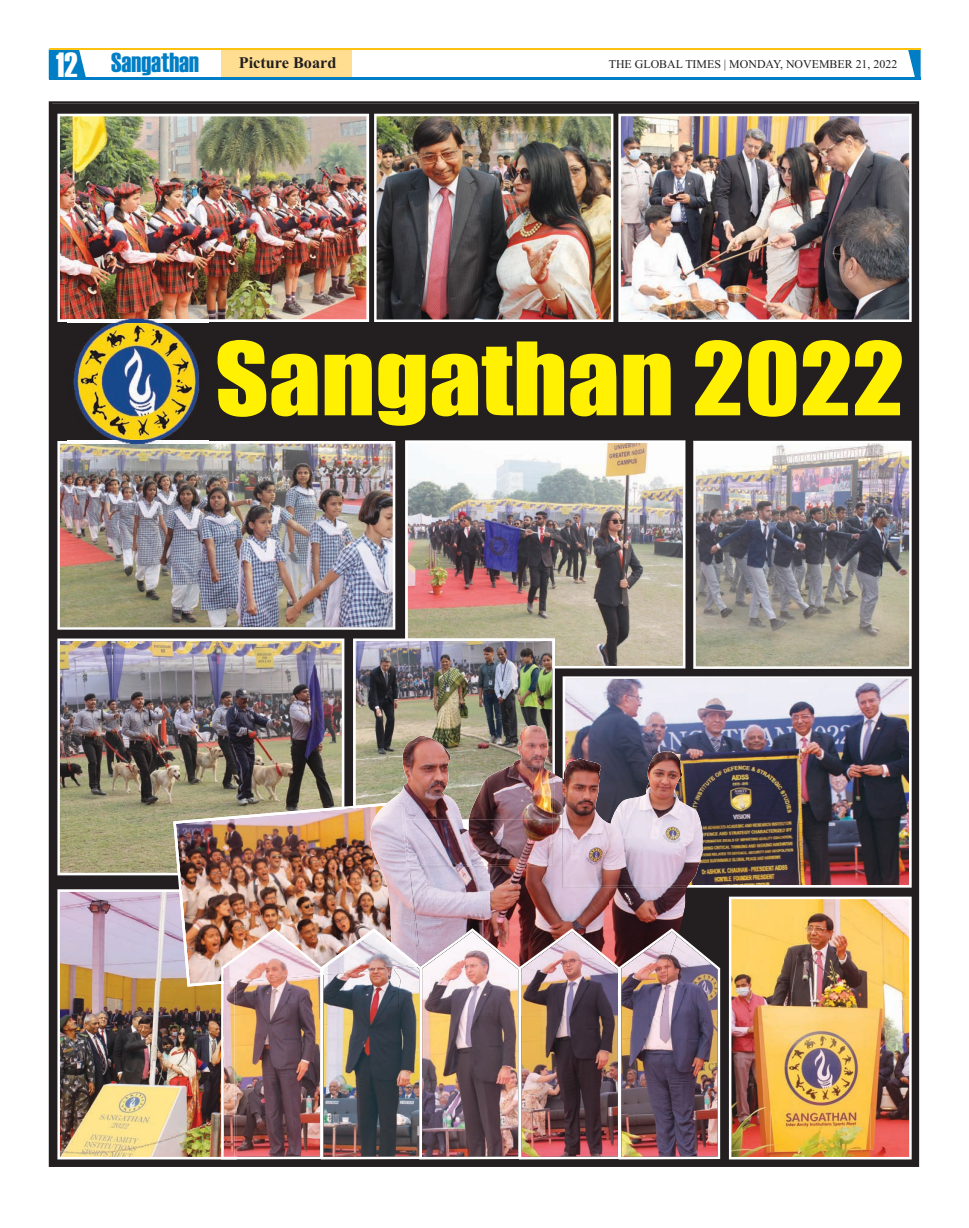
<style>
.page{position:relative;width:969px;height:1228px;background:#fff}
.page>*{position:absolute;margin:0;border:0;box-sizing:border-box;transform-origin:0 0}
.t1{font:93.38px "Impact";color:#fff101;scale:1.11 1}
.t2{font:27.5px "Haettenschweiler";color:#007ec5}
.t3{font:700 16.25px "Times New Roman";color:#231f20}
.t4{font:11.88px "Times New Roman";color:#231f20}
.s1{font-size:35px;color:#fff}
</style>
<div class="page">
<div style="left:49px;top:101px;width:870px;height:1065px;background:#231f20"></div>
<svg style="left:908px;top:49px;width:12px;height:29px"></svg>
<svg style="left:49px;top:49px;width:37px;height:29px"></svg>
<div style="left:221px;top:49px;width:130px;height:30px;background:#ffdd91"></div>
<hr style="left:49px;top:48px;width:871px;height:1px;background:#fec210">
<hr style="left:49px;top:78px;width:871px;height:2px;background:#007ec5">
<img style="left:57px;top:114px;width:312px;height:208px">
<img style="left:374px;top:114px;width:239px;height:208px">
<img style="left:618px;top:114px;width:293px;height:208px">
<img style="left:405px;top:440px;width:280px;height:198px">
<img style="left:57px;top:638px;width:116px;height:237px">
<img style="left:720px;top:676px;width:191px;height:211px">
<img style="left:729px;top:896px;width:182px;height:263px">
<img style="left:57px;top:889px;width:116px;height:270px">
<img style="left:693px;top:441px;width:218px;height:227px">
<img style="left:57px;top:441px;width:338px;height:188px">
<img style="left:173px;top:638px;width:547px;height:521px">
<img style="left:68px;top:315px;width:141px;height:131px">
<h2 class="t2" style="left:56px;top:43px;width:144px"><span class="s1">12</span> Sangathan</h2>
<h3 class="t3" style="left:239px;top:51px;width:99px">Picture Board</h3>
<p class="t4" style="left:609px;top:55px;width:290px">THE GLOBAL TIMES | MONDAY, NOVEMBER 21, 2022</p>
<h1 class="t1" style="left:215px;top:306px;width:622px">Sangathan 2022</h1>
</div>
